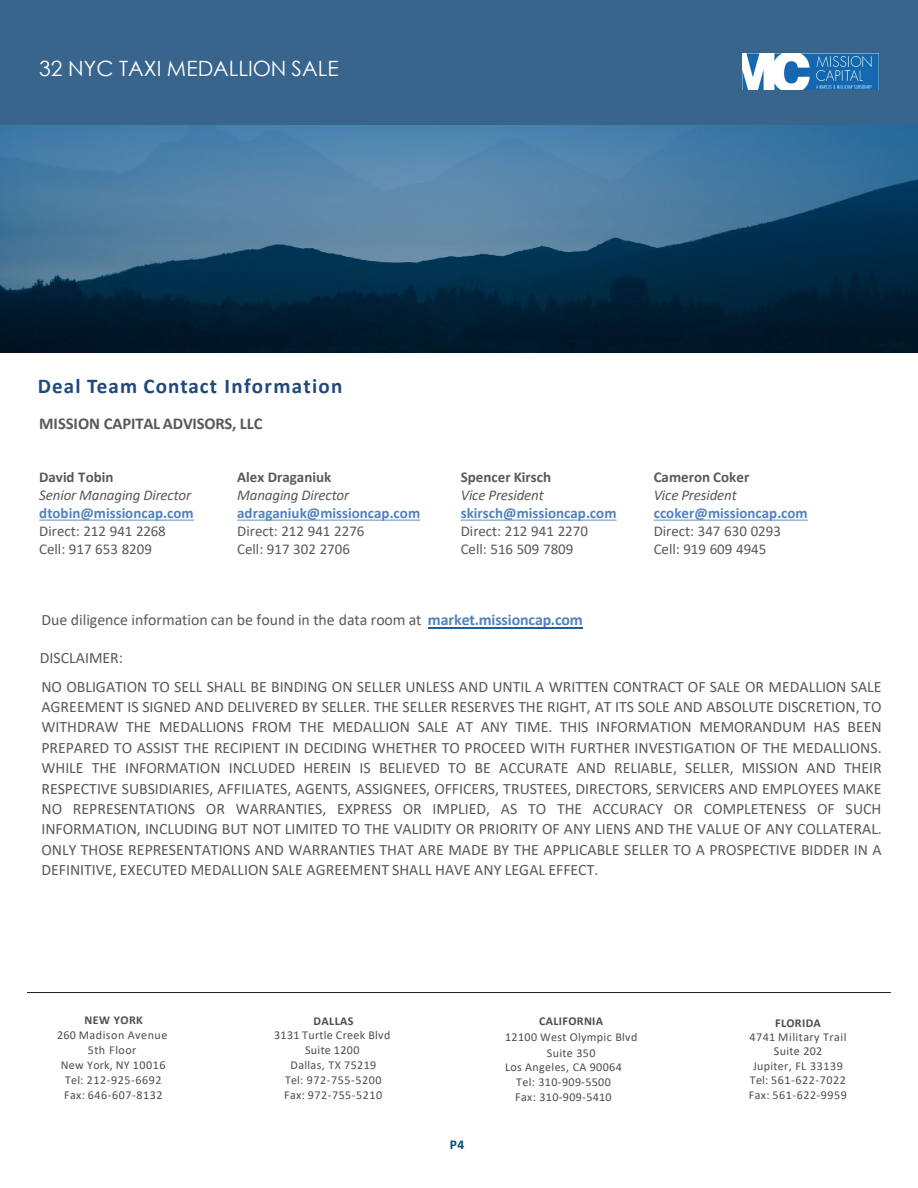
<style>
.page{position:relative;width:918px;height:1188px;background:#fff}
.page>*{position:absolute;margin:0;border:0;box-sizing:border-box;transform-origin:0 0}
.t1{font:700 21px "Calibri";letter-spacing:.055em;color:#1f497d}
.t2{font:21px "Century Gothic";color:#fff}
.t3{font:700 16.5px "Calibri";letter-spacing:-.005em;color:#595959}
.t4{font:15.9px/20.4px "Calibri";color:#595959;text-align:justify}
.t5{font:15px/18px "Calibri";color:#595959}
.t6{font:700 15px "Calibri";letter-spacing:.005em;color:#4f81bd}
.t7{font:italic 15px "Calibri";letter-spacing:-.01em;color:#595959}
.t8{font:700 15px "Calibri";color:#595959}
.t9{font:700 13.5px "Calibri";color:#004f7a}
.t10{font:12px/15.1px "Calibri";letter-spacing:.03em;color:#4c4d4f;text-align:center}
.t11{font:700 12px "Calibri";letter-spacing:.03em;color:#4c4d4f}
.s1{font-weight:700;color:#4f81bd}
</style>
<div class="page">
<div style="left:0;top:0;width:918px;height:125px;background:#39658c"></div>
<img style="left:0;top:125px;width:918px;height:228px">
<hr style="left:428px;top:627px;width:155px;height:1px;background:#205e9e">
<hr style="left:27px;top:992px;width:864px;height:1px;background:#231f20">
<svg style="left:39px;top:520px;width:155px;height:1px"></svg>
<svg style="left:237px;top:520px;width:183px;height:1px"></svg>
<svg style="left:461px;top:520px;width:156px;height:1px"></svg>
<svg style="left:654px;top:520px;width:154px;height:1px"></svg>
<img style="left:743px;top:54px;width:136px;height:36px">
<p class="t2" style="left:39px;top:53px;width:301px">32 NYC TAXI MEDALLION SALE</p>
<p class="t1" style="left:38px;top:371px;width:306px">Deal Team Contact Information</p>
<p class="t3" style="left:39px;top:412px;width:225px">MISSION CAPITAL ADVISORS, LLC</p>
<p class="t8" style="left:39px;top:466px;width:76px">David Tobin</p>
<p class="t7" style="left:39px;top:485px;width:154px">Senior Managing Director</p>
<p class="t6" style="left:39px;top:502px;width:156px">dtobin@missioncap.com</p>
<p class="t5" style="left:39px;top:522px;width:128px">Direct: 212 941 2268</p>
<p class="t5" style="left:39px;top:540px;width:114px">Cell: 917 653 8209</p>
<p class="t8" style="left:237px;top:466px;width:96px">Alex Draganiuk</p>
<p class="t7" style="left:237px;top:485px;width:114px">Managing Director</p>
<p class="t6" style="left:237px;top:502px;width:184px">adraganiuk@missioncap.com</p>
<p class="t5" style="left:237px;top:522px;width:129px">Direct: 212 941 2276</p>
<p class="t5" style="left:237px;top:540px;width:114px">Cell: 917 302 2706</p>
<p class="t8" style="left:461px;top:466px;width:92px">Spencer Kirsch</p>
<p class="t7" style="left:461px;top:485px;width:85px">Vice President</p>
<p class="t6" style="left:461px;top:502px;width:157px">skirsch@missioncap.com</p>
<p class="t5" style="left:461px;top:522px;width:129px">Direct: 212 941 2270<br>Cell: 516 509 7809</p>
<p class="t8" style="left:654px;top:466px;width:97px">Cameron Coker</p>
<p class="t7" style="left:654px;top:485px;width:85px">Vice President</p>
<p class="t6" style="left:654px;top:502px;width:155px">ccoker@missioncap.com</p>
<p class="t5" style="left:654px;top:522px;width:129px">Direct: 347 630 0293</p>
<p class="t5" style="left:654px;top:540px;width:114px">Cell: 919 609 4945</p>
<p class="t4" style="left:41px;top:609px;width:543px">Due diligence information can be found in the data room at <span class="s1">market.missioncap.com</span></p>
<p class="t4" style="left:40px;top:647px;width:85px">DISCLAIMER:</p>
<p class="t4" style="left:41px;top:676px;width:842px">NO OBLIGATION TO SELL SHALL BE BINDING ON SELLER UNLESS AND UNTIL A WRITTEN CONTRACT OF SALE OR MEDALLION SALE AGREEMENT IS SIGNED AND DELIVERED BY SELLER. THE SELLER RESERVES THE RIGHT, AT ITS SOLE AND ABSOLUTE DISCRETION, TO WITHDRAW THE MEDALLIONS FROM THE MEDALLION SALE AT ANY TIME. THIS INFORMATION MEMORANDUM HAS BEEN PREPARED TO ASSIST THE RECIPIENT IN DECIDING WHETHER TO PROCEED WITH FURTHER INVESTIGATION OF THE MEDALLIONS.<br>WHILE THE INFORMATION INCLUDED HEREIN IS BELIEVED TO BE ACCURATE AND RELIABLE, SELLER, MISSION AND THEIR RESPECTIVE SUBSIDIARIES, AFFILIATES, AGENTS, ASSIGNEES, OFFICERS, TRUSTEES, DIRECTORS, SERVICERS AND EMPLOYEES MAKE NO REPRESENTATIONS OR WARRANTIES, EXPRESS OR IMPLIED, AS TO THE ACCURACY OR COMPLETENESS OF SUCH INFORMATION, INCLUDING BUT NOT LIMITED TO THE VALIDITY OR PRIORITY OF ANY LIENS AND THE VALUE OF ANY COLLATERAL.<br>ONLY THOSE REPRESENTATIONS AND WARRANTIES THAT ARE MADE BY THE APPLICABLE SELLER TO A PROSPECTIVE BIDDER IN A DEFINITIVE, EXECUTED MEDALLION SALE AGREEMENT SHALL HAVE ANY LEGAL EFFECT.</p>
<p class="t11" style="left:85px;top:1012px;width:60px">NEW YORK</p>
<p class="t10" style="left:57px;top:1027px;width:112px">260 Madison Avenue<br>5th Floor</p>
<p class="t10" style="left:61px;top:1057px;width:106px">New York, NY 10016</p>
<p class="t10" style="left:65px;top:1072px;width:98px">Tel: 212-925-6692</p>
<p class="t10" style="left:64px;top:1087px;width:100px">Fax: 646-607-8132</p>
<p class="t11" style="left:314px;top:1012px;width:41px">DALLAS</p>
<p class="t10" style="left:274px;top:1027px;width:118px">3131 Turtle Creek Blvd</p>
<p class="t10" style="left:305px;top:1042px;width:56px">Suite 1200</p>
<p class="t10" style="left:291px;top:1057px;width:87px">Dallas, TX 75219</p>
<p class="t10" style="left:285px;top:1072px;width:98px">Tel: 972-755-5200</p>
<p class="t10" style="left:284px;top:1087px;width:100px">Fax: 972-755-5210</p>
<p class="t9" style="left:450px;top:1135px;width:16px">P4</p>
<p class="t11" style="left:539px;top:1012px;width:66px">CALIFORNIA</p>
<p class="t10" style="left:505px;top:1029px;width:134px">12100 West Olympic Blvd</p>
<p class="t10" style="left:547px;top:1045px;width:50px">Suite 350</p>
<p class="t10" style="left:505px;top:1059px;width:118px">Los Angeles, CA 90064</p>
<p class="t10" style="left:516px;top:1074px;width:96px">Tel: 310-909-5500</p>
<p class="t10" style="left:515px;top:1089px;width:98px">Fax: 310-909-5410</p>
<p class="t11" style="left:775px;top:1014px;width:47px">FLORIDA</p>
<p class="t10" style="left:750px;top:1029px;width:99px">4741 Military Trail</p>
<p class="t10" style="left:774px;top:1043px;width:50px">Suite 202</p>
<p class="t10" style="left:753px;top:1058px;width:91px">Jupiter, FL 33139</p>
<p class="t10" style="left:750px;top:1072px;width:98px">Tel: 561-622-7022</p>
<p class="t10" style="left:749px;top:1087px;width:100px">Fax: 561-622-9959</p>
</div>
